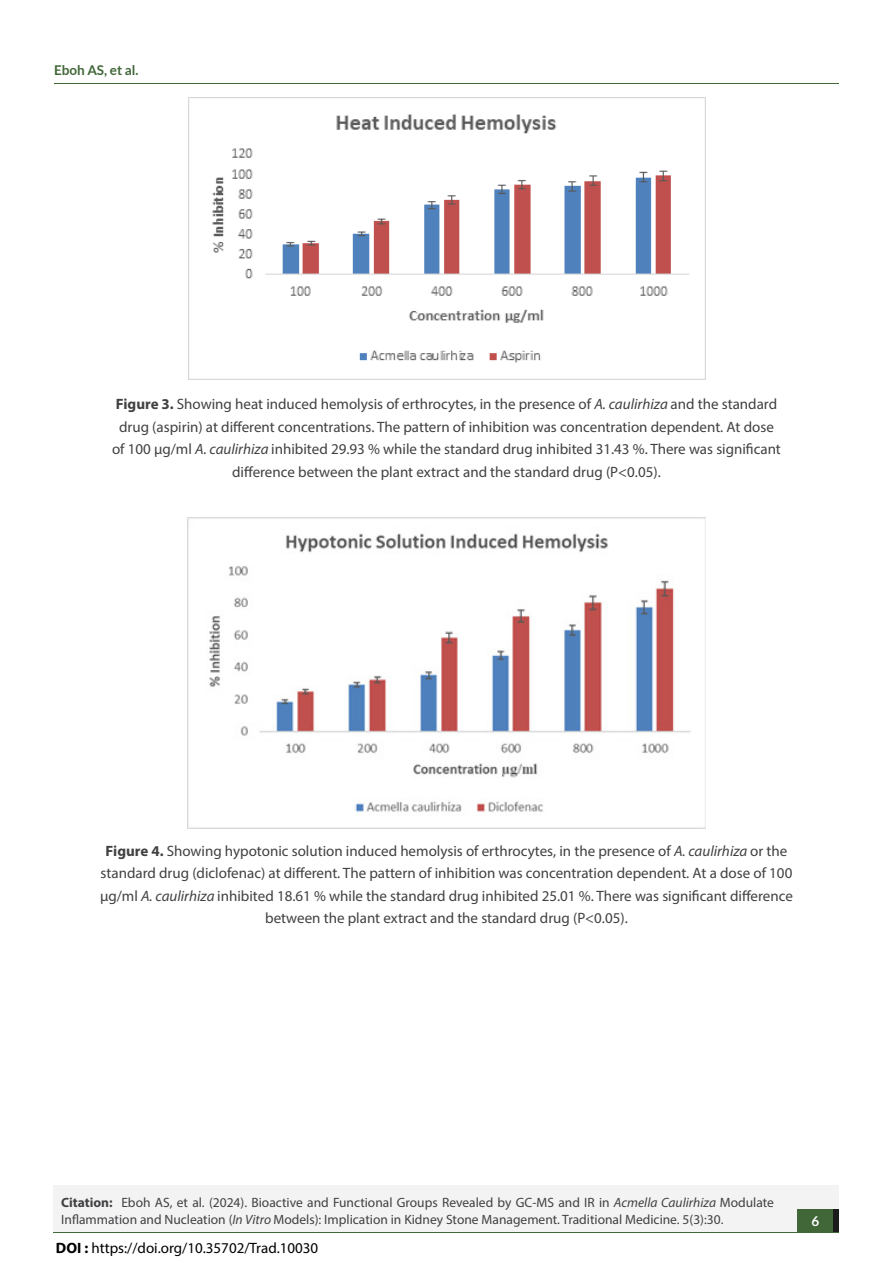
<style>
.page{position:relative;width:893px;height:1263px;background:#fff}
.page>*{position:absolute;margin:0;border:0;box-sizing:border-box;transform-origin:0 0}
.t1{font:15px/22.5px "Myriad Pro";color:#414042;text-align:center}
.t2{font:15px "Myriad Pro";color:#000}
.t3{font:13.5px/17.2px "Myriad Pro";color:#414042}
.t4{font:700 13.5px "Lato";color:#416739}
.t5{font:700 13.5px "Lato";color:#fff}
.s1{font-weight:700}
.s2{font-style:italic}
</style>
<div class="page">
<hr style="left:54px;top:84px;width:785px;height:1px;background:#416739">
<div style="left:54px;top:1211px;width:785px;height:22px;background:#f3f3f4"></div>
<div style="left:54px;top:1184px;width:785px;height:47px;background:#f3f3f4"></div>
<div style="left:798px;top:1209px;width:41px;height:22px;background:#1b1b1b"></div>
<div style="left:798px;top:1209px;width:35px;height:22px;background:#416739"></div>
<img style="left:189px;top:98px;width:516px;height:281px">
<img style="left:188px;top:517px;width:518px;height:311px">
<p class="t4" style="left:54px;top:62px;width:86px">Eboh AS, et al.</p>
<p class="t1" style="left:112px;top:393px;width:670px"><span class="s1">Figure 3.</span> Showing heat induced hemolysis of erthrocytes, in the presence of <span class="s2">A. caulirhiza</span> and the standard drug (aspirin) at different concentrations. The pattern of inhibition was concentration dependent. At dose of 100 µg/ml <span class="s2">A. caulirhiza</span> inhibited 29.93 % while the standard drug inhibited 31.43 %. There was significant difference between the plant extract and the standard drug (P&lt;0.05).</p>
<p class="t1" style="left:100px;top:839px;width:694px"><span class="s1">Figure 4.</span> Showing hypotonic solution induced hemolysis of erthrocytes, in the presence of <span class="s2">A. caulirhiza</span> or the standard drug (diclofenac) at different. The pattern of inhibition was concentration dependent. At a dose of 100 µg/ml <span class="s2">A. caulirhiza</span> inhibited 18.61 % while the standard drug inhibited 25.01 %. There was significant difference between the plant extract and the standard drug (P&lt;0.05).</p>
<p class="t3" style="left:61px;top:1193px;width:714px"><span class="s1">Citation:</span> Eboh AS, et al. (2024). Bioactive and Functional Groups Revealed by GC-MS and IR in <span class="s2">Acmella Caulirhiza</span> Modulate<br>Inflammation and Nucleation (<span class="s2">In Vitro</span> Models): Implication in Kidney Stone Management. Traditional Medicine. 5(3):30.</p>
<p class="t2" style="left:56px;top:1239px;width:264px"><span class="s1">DOI :</span> https://doi.org/10.35702/Trad.10030</p>
<p class="t5" style="left:811px;top:1213px;width:9px">6</p>
</div>
